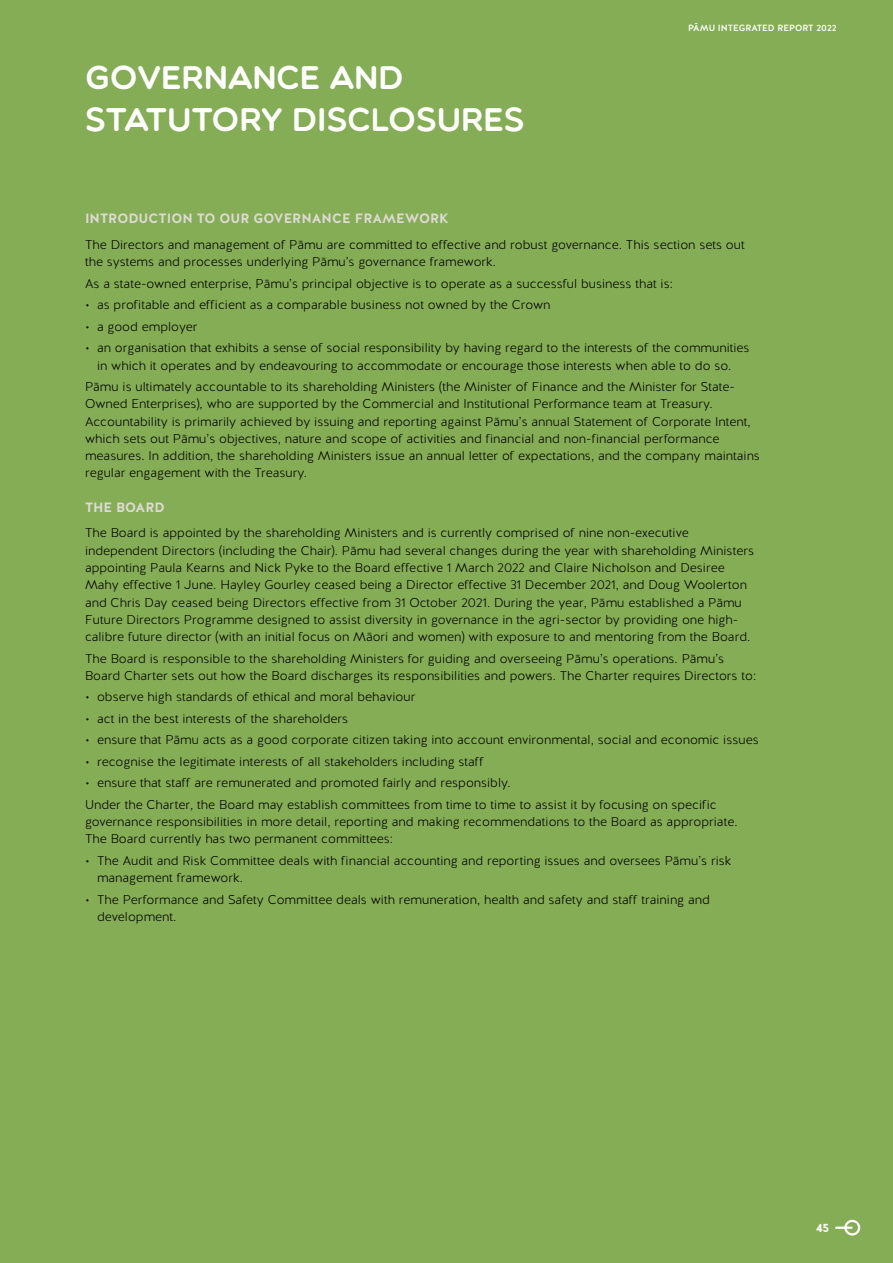
<style>
.page{position:relative;width:893px;height:1263px;background:#85ad56}
.page>*{position:absolute;margin:0;border:0;box-sizing:border-box;transform-origin:0 0}
.t1{font:33px/42px "Multicolore";color:#fff}
.t2{font:700 13.5px "Halis R";color:#dddad4}
.t3{font:300 12.75px/17.2px "Halis R";color:#000}
.t4{font:700 12px "Halis R";color:#fff}
.t5{font:500 9px "Halis R";color:#fff}
</style>
<div class="page">
<div style="left:844px;top:1220px;width:16px;height:15px;border:2px solid #fff;border-radius:50%"></div>
<hr style="left:836px;top:1226px;width:16px;height:3px;background:#fff">
<h1 class="t1" style="left:85px;top:55px;width:441px">GOVERNANCE AND<br>STATUTORY DISCLOSURES</h1>
<p class="t5" style="left:688px;top:22px;width:150px">PĀMU INTEGRATED REPORT 2022</p>
<p class="t2" style="left:85px;top:210px;width:365px">INTRODUCTION TO OUR GOVERNANCE FRAMEWORK</p>
<p class="t3" style="left:85px;top:237px;width:661px">The Directors and management of Pāmu are committed to effective and robust governance. This section sets out the systems and processes underlying Pāmu’s governance framework.</p>
<p class="t3" style="left:85px;top:275px;width:589px">As a state-owned enterprise, Pāmu’s principal objective is to operate as a successful business that is:</p>
<p class="t3" style="left:85px;top:297px;width:467px">• as profitable and efficient as a comparable business not owned by the Crown</p>
<p class="t3" style="left:85px;top:318px;width:114px">• a good employer</p>
<p class="t3" style="left:85px;top:340px;width:666px;text-align:center">• an organisation that exhibits a sense of social responsibility by having regard to the interests of the communities in which it operates and by endeavouring to accommodate or encourage those interests when able to do so.</p>
<p class="t3" style="left:85px;top:379px;width:676px">Pāmu is ultimately accountable to its shareholding Ministers (the Minister of Finance and the Minister for State-Owned Enterprises), who are supported by the Commercial and Institutional Performance team at Treasury.<br>Accountability is primarily achieved by issuing and reporting against Pāmu’s annual Statement of Corporate Intent, which sets out Pāmu’s objectives, nature and scope of activities and financial and non-financial performance measures. In addition, the shareholding Ministers issue an annual letter of expectations, and the company maintains regular engagement with the Treasury.</p>
<p class="t2" style="left:85px;top:498px;width:81px">THE BOARD</p>
<p class="t3" style="left:85px;top:525px;width:670px">The Board is appointed by the shareholding Ministers and is currently comprised of nine non-executive independent Directors (including the Chair). Pāmu had several changes during the year with shareholding Ministers appointing Paula Kearns and Nick Pyke to the Board effective 1 March 2022 and Claire Nicholson and Desiree Mahy effective 1 June. Hayley Gourley ceased being a Director effective 31 December 2021, and Doug Woolerton and Chris Day ceased being Directors effective from 31 October 2021. During the year, Pāmu established a Pāmu Future Directors Programme designed to assist diversity in governance in the agri-sector by providing one high&shy;calibre future director (with an initial focus on Māori and women) with exposure to and mentoring from the Board.</p>
<p class="t3" style="left:85px;top:650px;width:673px">The Board is responsible to the shareholding Ministers for guiding and overseeing Pāmu’s operations. Pāmu’s<br>Board Charter sets out how the Board discharges its responsibilities and powers. The Charter requires Directors to:</p>
<p class="t3" style="left:85px;top:689px;width:332px">• observe high standards of ethical and moral behaviour</p>
<p class="t3" style="left:85px;top:710px;width:265px">• act in the best interests of the shareholders</p>
<p class="t3" style="left:85px;top:732px;width:675px">• ensure that Pāmu acts as a good corporate citizen taking into account environmental, social and economic issues</p>
<p class="t3" style="left:85px;top:753px;width:400px">• recognise the legitimate interests of all stakeholders including staff</p>
<p class="t3" style="left:85px;top:772px;width:633px;line-height:21.5px">• ensure that staff are remunerated and promoted fairly and responsibly.<br>Under the Charter, the Board may establish committees from time to time to assist it by focusing on specific</p>
<p class="t3" style="left:85px;top:813px;width:654px">governance responsibilities in more detail, reporting and making recommendations to the Board as appropriate.<br>The Board currently has two permanent committees:</p>
<p class="t3" style="left:97px;top:852px;width:636px;text-indent:-12px">• The Audit and Risk Committee deals with financial accounting and reporting issues and oversees Pāmu’s risk management framework.</p>
<p class="t3" style="left:97px;top:891px;width:614px;text-indent:-12px">• The Performance and Safety Committee deals with remuneration, health and safety and staff training and development.</p>
<p class="t4" style="left:816px;top:1220px;width:15px">45</p>
</div>
